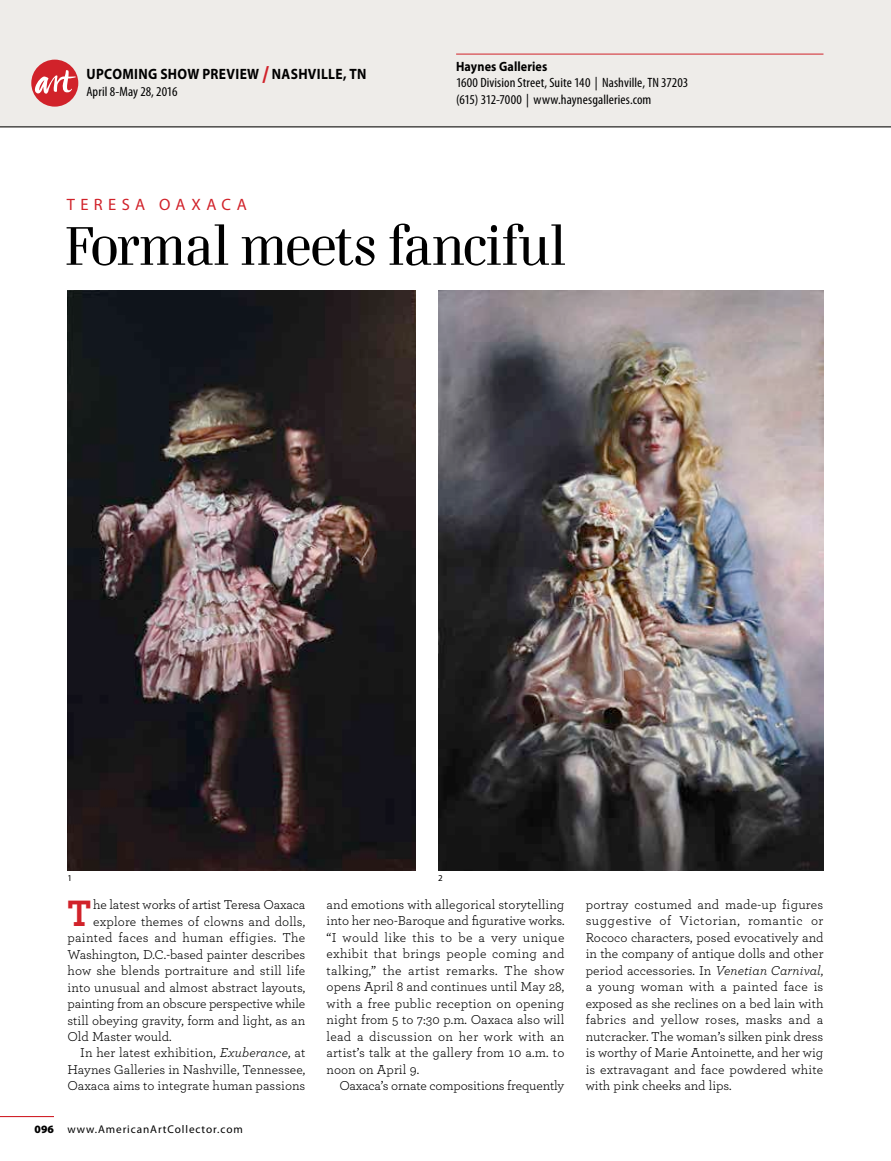
<style>
.page{position:relative;width:891px;height:1161px;background:#fff}
.page>*{position:absolute;margin:0;border:0;box-sizing:border-box;transform-origin:0 0}
.t1{font:51px "Danubia OT";letter-spacing:-.035em;color:#000}
.t2{font:700 38.55px "Archer";color:#d1222a}
.t3{font:16.5px "Myriad Pro";letter-spacing:.33em;color:#d1222a}
.t4{font:700 15px "Myriad Pro";letter-spacing:.025em;color:#000;scale:.9 1}
.t5{font:13.5px/16.5px "Archer";color:#000;text-align:justify}
.t6{font:condensed 13.5px/16.2px "Myriad Pro";letter-spacing:.005em;color:#000;scale:1.05 1}
.t7{font:13.5px "Archer";letter-spacing:.02em;color:#000}
.t8{font:700 13.5px "Myriad Pro";letter-spacing:.01em;color:#000;scale:.9 1}
.t9{font:11.25px "Myriad Pro";letter-spacing:.08em;color:#000}
.t10{font:9px "Myriad Pro";color:#000}
.s1{font-size:23.25px;color:#d1222a}
.s2{font-style:italic}
.s3{font-weight:900}
</style>
<div class="page">
<div style="left:0;top:0;width:891px;height:127px;background:#eeece9"></div>
<hr style="left:0;top:1116px;width:54px;height:1px;background:#d1222a">
<div style="left:31px;top:60px;width:47px;height:47px;background:#d1222a;border-radius:50%"></div>
<svg style="left:33px;top:70px;width:43px;height:24px"></svg>
<hr style="left:0;top:127px;width:891px;height:1px;background:#000">
<img style="left:438px;top:291px;width:386px;height:579px">
<img style="left:67px;top:291px;width:349px;height:579px">
<hr style="left:456px;top:54px;width:367px;height:1px;background:#d1222a">
<p class="t4" style="left:87px;top:66px;width:313px">UPCOMING SHOW PREVIEW <span class="s1">/</span> NASHVILLE, TN</p>
<p class="t6" style="left:86px;top:83px;width:88px">April 8-May 28, 2016</p>
<p class="t8" style="left:456px;top:59px;width:103px">Haynes Galleries</p>
<p class="t6" style="left:456px;top:75px;width:223px">1600 Division Street, Suite 140 | Nashville, TN 37203 (615) 312-7000 | www.haynesgalleries.com</p>
<p class="t3" style="left:67px;top:195px;width:182px">TERESA OAXACA</p>
<h1 class="t1" style="left:64px;top:214px;width:504px">Formal meets fanciful</h1>
<p class="t10" style="left:68px;top:873px;width:6px">1</p>
<p class="t10" style="left:438px;top:873px;width:6px">2</p>
<h2 class="t2" style="left:68px;top:882px;width:25px">T</h2>
<p class="t5" style="left:93px;top:896px;width:214px">he latest works of artist Teresa Oaxaca</p>
<p class="t5" style="left:93px;top:912px;width:214px">explore themes of clowns and dolls,</p>
<p class="t7" style="left:67px;top:928px;width:239px">painted faces and human effigies. The</p>
<p class="t5" style="left:67px;top:945px;width:239px">Washington, D.C.-based painter describes</p>
<p class="t5" style="left:67px;top:962px;width:239px">how she blends portraiture and still life</p>
<p class="t5" style="left:67px;top:978px;width:239px">into unusual and almost abstract layouts,</p>
<p class="t5" style="left:67px;top:995px;width:239px">painting from an obscure perspective while</p>
<p class="t5" style="left:67px;top:1011px;width:239px">still obeying gravity, form and light, as an</p>
<p class="t5" style="left:67px;top:1028px;width:106px">Old Master would.</p>
<p class="t5" style="left:80px;top:1044px;width:227px">In her latest exhibition, <span class="s2">Exuberance</span>, at</p>
<p class="t5" style="left:67px;top:1061px;width:239px">Haynes Galleries in Nashville, Tennessee,</p>
<p class="t5" style="left:67px;top:1077px;width:239px">Oaxaca aims to integrate human passions</p>
<p class="t9" style="left:35px;top:1123px;width:210px"><span class="s3">096</span> www.AmericanArtCollector.com</p>
<p class="t5" style="left:327px;top:896px;width:239px">and emotions with allegorical storytelling into her neo-Baroque and figurative works. “I would like this to be a very unique exhibit that brings people coming and talking,” the artist remarks. The show opens April 8 and continues until May 28, with a free public reception on opening night from 5 to 7:30 p.m. Oaxaca also will lead a discussion on her work with an artist’s talk at the gallery from 10 a.m. to noon on April 9.</p>
<p class="t5" style="left:339px;top:1077px;width:226px">Oaxaca’s ornate compositions frequently</p>
<p class="t5" style="left:586px;top:896px;width:239px">portray costumed and made-up figures suggestive of Victorian, romantic or Rococo characters, posed evocatively and in the company of antique dolls and other period accessories. In <span class="s2">Venetian Carnival</span>, a young woman with a painted face is exposed as she reclines on a bed lain with fabrics and yellow roses, masks and a nutcracker. The woman’s silken pink dress is worthy of Marie Antoinette, and her wig is extravagant and face powdered white with pink cheeks and lips.</p>
</div>
